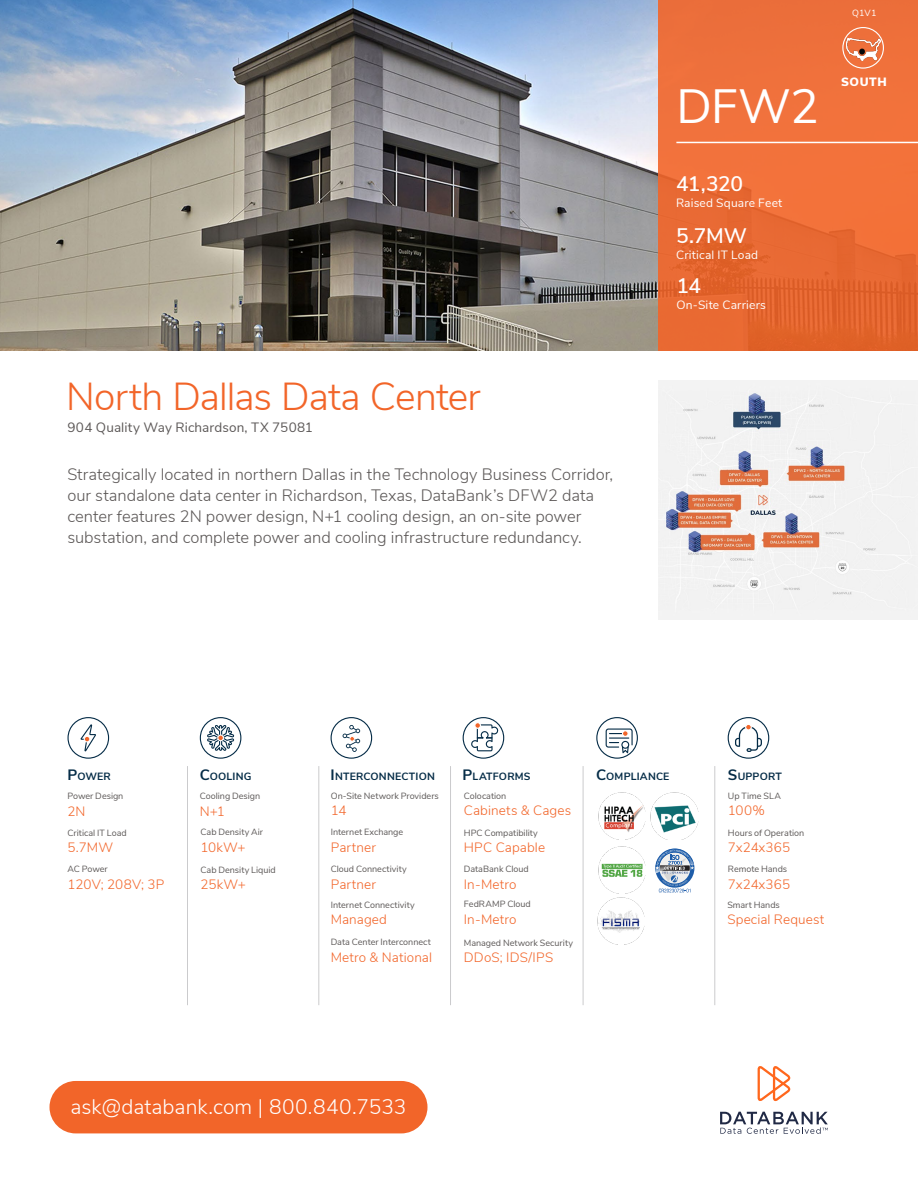
<style>
.page{position:relative;width:918px;height:1188px;background:#fff}
.page>*{position:absolute;margin:0;border:0;box-sizing:border-box;transform-origin:0 0}
.t1{font:48px "Nunito Sans";color:#fff}
.t2{font:300 39px "Nunito Sans";letter-spacing:-.02em;color:#f26529}
.t3{font:300 21px "Nunito Sans";color:#fff}
.t4{font:600 21px "Nunito Sans";letter-spacing:-.02em;color:#fff}
.t5{font:300 16.5px/21px "Nunito Sans";color:#5c5857}
.t6{font:300 13.5px "Nunito Sans";letter-spacing:.01em;color:#f26529}
.t7{font:13.5px "Nunito Sans";letter-spacing:.01em;color:#5c5857}
.t8{font:12px "Nunito Sans";letter-spacing:.015em;color:#fff}
.t9{font:900 12px "Nunito Sans";letter-spacing:.05em;color:#fff}
.t10{font:700 10.5px "Nunito Sans";letter-spacing:.02em;color:#052c47}
.t11{font:9px "Nunito Sans";color:#5c5857}
.t12{font:9px "Nunito Sans";color:#fff}
.s1{font-size:15px}
</style>
<div class="page">
<svg style="left:655px;top:848px;width:39px;height:45px"></svg>
<img style="left:0;top:0;width:658px;height:351px">
<div style="left:658px;top:0;width:260px;height:351px;background:linear-gradient(to bottom,#f27440,#e5652d)"></div>
<div style="left:596px;top:717px;width:42px;height:42px;border:1px solid #052c47;border-radius:50%"></div>
<div style="left:728px;top:717px;width:41px;height:42px;border:1px solid #052c47;border-radius:50%"></div>
<hr style="left:676px;top:142px;width:242px;height:1px;background:#fff">
<svg style="left:758px;top:1066px;width:32px;height:35px"></svg>
<svg style="left:720px;top:1112px;width:108px;height:22px"></svg>
<img style="left:598px;top:846px;width:47px;height:47px">
<img style="left:651px;top:793px;width:47px;height:47px">
<img style="left:598px;top:793px;width:47px;height:47px">
<hr style="left:583px;top:766px;width:1px;height:239px;background:#cbcbcd">
<hr style="left:714px;top:766px;width:1px;height:239px;background:#cbcbcd">
<svg style="left:606px;top:729px;width:27px;height:24px"></svg>
<svg style="left:735px;top:725px;width:27px;height:27px"></svg>
<div style="left:463px;top:717px;width:41px;height:42px;border:1px solid #052c47;border-radius:50%"></div>
<svg style="left:471px;top:722px;width:27px;height:29px"></svg>
<div style="left:68px;top:717px;width:41px;height:42px;border:1px solid #052c47;border-radius:50%"></div>
<svg style="left:81px;top:724px;width:15px;height:27px"></svg>
<div style="left:200px;top:717px;width:41px;height:42px;border:1px solid #052c47;border-radius:50%"></div>
<svg style="left:207px;top:725px;width:27px;height:26px"></svg>
<div style="left:331px;top:717px;width:41px;height:42px;border:1px solid #052c47;border-radius:50%"></div>
<svg style="left:343px;top:725px;width:17px;height:27px"></svg>
<img style="left:658px;top:381px;width:260px;height:239px">
<div style="left:50px;top:1081px;width:377px;height:52px;background:#f26529;border-radius:26px"></div>
<div style="left:842px;top:27px;width:42px;height:42px;border:1px solid #fff;border-radius:50%"></div>
<hr style="left:187px;top:766px;width:1px;height:239px;background:#cbcbcd">
<hr style="left:318px;top:766px;width:1px;height:239px;background:#cbcbcd">
<hr style="left:450px;top:766px;width:1px;height:239px;background:#cbcbcd">
<img style="left:846px;top:39px;width:34px;height:21px">
<img style="left:597px;top:898px;width:47px;height:47px">
<h2 class="t2" style="left:66px;top:368px;width:416px">North Dallas Data Center</h2>
<h3 class="t7" style="left:68px;top:418px;width:247px">904 Quality Way Richardson, TX 75081</h3>
<p class="t5" style="left:68px;top:463px;width:547px">Strategically located in northern Dallas in the Technology Business Corridor, our standalone data center in Richardson, Texas, DataBank’s DFW2 data center features 2N power design, N+1 cooling design, an on-site power substation, and complete power and cooling infrastructure redundancy.</p>
<h1 class="t1" style="left:676px;top:71px;width:144px">DFW2</h1>
<h3 class="t4" style="left:676px;top:169px;width:69px">41,320</h3>
<h3 class="t8" style="left:676px;top:194px;width:108px">Raised Square Feet</h3>
<h3 class="t4" style="left:676px;top:220px;width:72px">5.7MW</h3>
<h3 class="t8" style="left:676px;top:246px;width:84px">Critical IT Load</h3>
<h3 class="t4" style="left:676px;top:270px;width:26px">14</h3>
<h3 class="t8" style="left:676px;top:296px;width:91px">On-Site Carriers</h3>
<p class="t12" style="left:852px;top:6px;width:26px">Q1V1</p>
<h3 class="t9" style="left:841px;top:73px;width:47px">SOUTH</h3>
<p class="t10" style="left:68px;top:768px;width:45px"><span class="s1">P</span>OWER</p>
<p class="t10" style="left:200px;top:768px;width:53px"><span class="s1">C</span>OOLING</p>
<p class="t10" style="left:331px;top:768px;width:106px"><span class="s1">I</span> NTERCONNECTION</p>
<p class="t10" style="left:463px;top:768px;width:70px"><span class="s1">P</span>LATFORMS</p>
<p class="t10" style="left:596px;top:768px;width:75px"><span class="s1">C</span>OMPLIANCE</p>
<p class="t10" style="left:728px;top:768px;width:56px"><span class="s1">S</span>UPPORT</p>
<p class="t11" style="left:68px;top:789px;width:57px">Power Design</p>
<h3 class="t6" style="left:68px;top:801px;width:20px">2N</h3>
<p class="t11" style="left:68px;top:826px;width:61px">Critical IT Load</p>
<h3 class="t6" style="left:68px;top:838px;width:47px">5.7MW</h3>
<p class="t11" style="left:68px;top:862px;width:42px">AC Power</p>
<h3 class="t6" style="left:68px;top:874px;width:98px">120V; 208V; 3P</h3>
<p class="t11" style="left:200px;top:789px;width:62px">Cooling Design</p>
<h3 class="t6" style="left:200px;top:801px;width:27px">N+1</h3>
<p class="t11" style="left:201px;top:826px;width:64px">Cab Density Air</p>
<h3 class="t6" style="left:201px;top:837px;width:47px">10kW+</h3>
<p class="t11" style="left:201px;top:863px;width:77px">Cab Density Liquid</p>
<h3 class="t6" style="left:201px;top:875px;width:47px">25kW+</h3>
<p class="t11" style="left:331px;top:789px;width:110px">On-Site Network Providers</p>
<h3 class="t6" style="left:331px;top:801px;width:17px">14</h3>
<p class="t11" style="left:331px;top:826px;width:74px">Internet Exchange</p>
<h3 class="t6" style="left:331px;top:837px;width:47px">Partner</h3>
<p class="t11" style="left:331px;top:862px;width:77px">Cloud Connectivity</p>
<h3 class="t6" style="left:331px;top:874px;width:47px">Partner</h3>
<p class="t11" style="left:331px;top:898px;width:85px">Internet Connectivity</p>
<h3 class="t6" style="left:331px;top:910px;width:58px">Managed</h3>
<p class="t11" style="left:331px;top:936px;width:102px">Data Center Interconnect</p>
<h3 class="t6" style="left:331px;top:947px;width:103px">Metro &amp; National</h3>
<p class="t11" style="left:464px;top:789px;width:44px">Colocation</p>
<h3 class="t6" style="left:464px;top:801px;width:109px">Cabinets &amp; Cages</h3>
<p class="t11" style="left:464px;top:826px;width:76px">HPC Compatibility</p>
<h3 class="t6" style="left:464px;top:838px;width:83px">HPC Capable</h3>
<p class="t11" style="left:464px;top:862px;width:66px">DataBank Cloud</p>
<h3 class="t6" style="left:464px;top:874px;width:54px">In-Metro</h3>
<p class="t11" style="left:464px;top:898px;width:68px">FedRAMP Cloud</p>
<h3 class="t6" style="left:464px;top:909px;width:54px">In-Metro</h3>
<p class="t11" style="left:464px;top:936px;width:111px">Managed Network Security</p>
<h3 class="t6" style="left:464px;top:948px;width:91px">DDoS; IDS/IPS</h3>
<h3 class="t3" style="left:71px;top:1091px;width:337px">ask@databank.com | 800.840.7533</h3>
<p class="t11" style="left:728px;top:789px;width:54px">Up Time SLA</p>
<h3 class="t6" style="left:728px;top:801px;width:39px">100%</h3>
<p class="t11" style="left:728px;top:826px;width:78px">Hours of Operation</p>
<h3 class="t6" style="left:728px;top:838px;width:64px">7x24x365</h3>
<p class="t11" style="left:728px;top:862px;width:61px">Remote Hands</p>
<h3 class="t6" style="left:728px;top:874px;width:64px">7x24x365</h3>
<p class="t11" style="left:727px;top:898px;width:54px">Smart Hands</p>
<h3 class="t6" style="left:727px;top:910px;width:98px">Special Request</h3>
</div>
